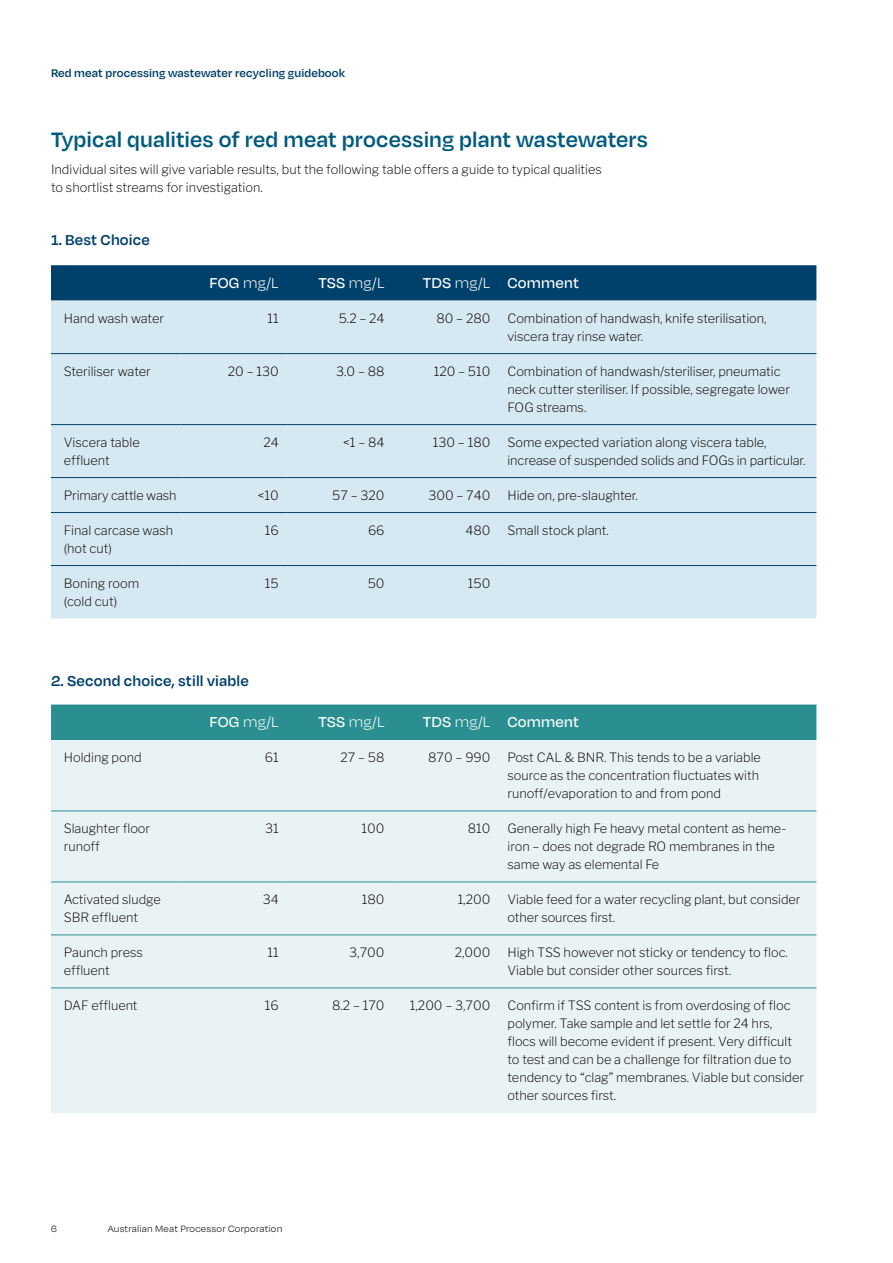
<style>
.page{position:relative;width:893px;height:1263px;background:#fff}
.page>*{position:absolute;margin:0;border:0;box-sizing:border-box;transform-origin:0 0}
.t1{font:600 24px "Degular";letter-spacing:.005em;color:#005b7f}
.t2{font:600 16.5px "Degular";letter-spacing:.01em;color:#00416b}
.t3{font:300 16.5px "Degular";letter-spacing:.01em;color:#fff}
.t4{font:500 16.5px "Degular";letter-spacing:.01em;color:#fff}
.t5{font:200 12.75px/18px "Libre Franklin";color:#000}
.t6{font:600 12.75px "Degular";letter-spacing:.01em;color:#00416b}
.t7{font:300 10.5px "Degular";letter-spacing:.02em;color:#000}
.s1{font-weight:500}
.s2{font-weight:300}
</style>
<div class="page">
<div style="left:51px;top:265px;width:765px;height:36px;background:#00416b"></div>
<div style="left:51px;top:301px;width:765px;height:317px;background:#d6e8f1"></div>
<hr style="left:51px;top:353px;width:130px;height:1px;background:#00416b">
<hr style="left:181px;top:353px;width:106px;height:1px;background:#00416b">
<hr style="left:287px;top:353px;width:106px;height:1px;background:#00416b">
<hr style="left:393px;top:353px;width:106px;height:1px;background:#00416b">
<hr style="left:499px;top:353px;width:317px;height:1px;background:#00416b">
<hr style="left:51px;top:424px;width:130px;height:1px;background:#00416b">
<hr style="left:181px;top:424px;width:106px;height:1px;background:#00416b">
<hr style="left:287px;top:424px;width:106px;height:1px;background:#00416b">
<hr style="left:393px;top:424px;width:106px;height:1px;background:#00416b">
<hr style="left:499px;top:424px;width:317px;height:1px;background:#00416b">
<hr style="left:51px;top:477px;width:130px;height:1px;background:#00416b">
<hr style="left:181px;top:477px;width:106px;height:1px;background:#00416b">
<hr style="left:287px;top:477px;width:106px;height:1px;background:#00416b">
<hr style="left:393px;top:477px;width:106px;height:1px;background:#00416b">
<hr style="left:499px;top:477px;width:317px;height:1px;background:#00416b">
<hr style="left:51px;top:512px;width:130px;height:1px;background:#00416b">
<hr style="left:181px;top:512px;width:106px;height:1px;background:#00416b">
<hr style="left:287px;top:512px;width:106px;height:1px;background:#00416b">
<hr style="left:393px;top:512px;width:106px;height:1px;background:#00416b">
<hr style="left:499px;top:512px;width:317px;height:1px;background:#00416b">
<hr style="left:51px;top:565px;width:130px;height:1px;background:#00416b">
<hr style="left:181px;top:565px;width:106px;height:1px;background:#00416b">
<hr style="left:287px;top:565px;width:106px;height:1px;background:#00416b">
<hr style="left:393px;top:565px;width:106px;height:1px;background:#00416b">
<hr style="left:499px;top:565px;width:317px;height:1px;background:#00416b">
<div style="left:51px;top:704px;width:765px;height:36px;background:#2b8f92"></div>
<div style="left:51px;top:740px;width:765px;height:373px;background:#eaf3f3"></div>
<hr style="left:51px;top:811px;width:130px;height:1px;background:#2b8f92">
<hr style="left:181px;top:811px;width:106px;height:1px;background:#2b8f92">
<hr style="left:287px;top:811px;width:106px;height:1px;background:#2b8f92">
<hr style="left:393px;top:811px;width:106px;height:1px;background:#2b8f92">
<hr style="left:499px;top:811px;width:317px;height:1px;background:#2b8f92">
<hr style="left:51px;top:882px;width:130px;height:1px;background:#2b8f92">
<hr style="left:181px;top:882px;width:106px;height:1px;background:#2b8f92">
<hr style="left:287px;top:882px;width:106px;height:1px;background:#2b8f92">
<hr style="left:393px;top:882px;width:106px;height:1px;background:#2b8f92">
<hr style="left:499px;top:882px;width:317px;height:1px;background:#2b8f92">
<hr style="left:51px;top:935px;width:130px;height:1px;background:#2b8f92">
<hr style="left:181px;top:935px;width:106px;height:1px;background:#2b8f92">
<hr style="left:287px;top:935px;width:106px;height:1px;background:#2b8f92">
<hr style="left:393px;top:935px;width:106px;height:1px;background:#2b8f92">
<hr style="left:499px;top:935px;width:317px;height:1px;background:#2b8f92">
<hr style="left:51px;top:988px;width:130px;height:1px;background:#2b8f92">
<hr style="left:181px;top:988px;width:106px;height:1px;background:#2b8f92">
<hr style="left:287px;top:988px;width:106px;height:1px;background:#2b8f92">
<hr style="left:393px;top:988px;width:106px;height:1px;background:#2b8f92">
<hr style="left:499px;top:988px;width:317px;height:1px;background:#2b8f92">
<p class="t6" style="left:51px;top:65px;width:296px">Red meat processing wastewater recycling guidebook</p>
<h1 class="t1" style="left:51px;top:125px;width:598px">Typical qualities of red meat processing plant wastewaters</h1>
<p class="t5" style="left:51px;top:159px;width:552px">Individual sites will give variable results, but the following table offers a guide to typical qualities to shortlist streams for investigation.</p>
<p class="t2" style="left:51px;top:230px;width:100px">1. Best Choice</p>
<p class="t3" style="left:210px;top:273px;width:71px"><span class="s1">FOG</span> mg/L</p>
<p class="t3" style="left:318px;top:273px;width:68px"><span class="s1">TSS</span> mg/L</p>
<p class="t4" style="left:423px;top:273px;width:157px">TDS <span class="s2">mg/L</span> Comment</p>
<p class="t5" style="left:64px;top:308px;width:102px">Hand wash water</p>
<p class="t5" style="left:267px;top:308px;width:13px">11</p>
<p class="t5" style="left:339px;top:308px;width:47px">5.2 – 24</p>
<p class="t5" style="left:436px;top:308px;width:56px">80 – 280</p>
<p class="t5" style="left:507px;top:308px;width:261px">Combination of handwash, knife sterilisation, viscera tray rinse water.</p>
<p class="t5" style="left:64px;top:361px;width:89px">Steriliser water</p>
<p class="t5" style="left:228px;top:361px;width:52px">20 – 130</p>
<p class="t5" style="left:336px;top:361px;width:50px">3.0 – 88</p>
<p class="t5" style="left:434px;top:361px;width:58px">120 – 510</p>
<p class="t5" style="left:507px;top:361px;width:284px">Combination of handwash/steriliser, pneumatic neck cutter steriliser. If possible, segregate lower<br>FOG streams.</p>
<p class="t5" style="left:64px;top:432px;width:77px">Viscera table effluent</p>
<p class="t5" style="left:263px;top:432px;width:17px">24</p>
<p class="t5" style="left:343px;top:432px;width:43px">&lt;1 – 84</p>
<p class="t5" style="left:433px;top:432px;width:59px">130 – 180</p>
<p class="t5" style="left:507px;top:432px;width:300px">Some expected variation along viscera table, increase of suspended solids and FOGs in particular.</p>
<p class="t5" style="left:64px;top:485px;width:114px">Primary cattle wash</p>
<p class="t5" style="left:258px;top:485px;width:23px">&lt;10</p>
<p class="t5" style="left:332px;top:485px;width:54px">57 – 320</p>
<p class="t5" style="left:428px;top:485px;width:64px">300 – 740</p>
<p class="t5" style="left:507px;top:485px;width:132px">Hide on, pre-slaughter.</p>
<p class="t5" style="left:64px;top:520px;width:111px">Final carcase wash (hot cut)</p>
<p class="t5" style="left:265px;top:520px;width:15px">16</p>
<p class="t5" style="left:368px;top:520px;width:18px">66</p>
<p class="t5" style="left:465px;top:520px;width:27px">480</p>
<p class="t5" style="left:507px;top:520px;width:103px">Small stock plant.</p>
<p class="t5" style="left:64px;top:573px;width:77px">Boning room (cold cut)</p>
<p class="t5" style="left:265px;top:573px;width:15px">15</p>
<p class="t5" style="left:368px;top:573px;width:18px">50</p>
<p class="t5" style="left:468px;top:573px;width:24px">150</p>
<p class="t2" style="left:51px;top:671px;width:199px">2. Second choice, still viable</p>
<p class="t3" style="left:210px;top:712px;width:71px"><span class="s1">FOG</span> mg/L</p>
<p class="t3" style="left:318px;top:712px;width:68px"><span class="s1">TSS</span> mg/L</p>
<p class="t4" style="left:423px;top:712px;width:157px">TDS <span class="s2">mg/L</span> Comment</p>
<p class="t5" style="left:64px;top:747px;width:79px">Holding pond</p>
<p class="t5" style="left:265px;top:747px;width:15px">61</p>
<p class="t5" style="left:341px;top:747px;width:46px">27 – 58</p>
<p class="t5" style="left:428px;top:747px;width:64px">870 – 990</p>
<p class="t5" style="left:507px;top:747px;width:255px">Post CAL &amp; BNR. This tends to be a variable source as the concentration fluctuates with runoff/evaporation to and from pond</p>
<p class="t5" style="left:64px;top:818px;width:88px">Slaughter floor runoff</p>
<p class="t5" style="left:265px;top:818px;width:15px">31</p>
<p class="t5" style="left:362px;top:818px;width:24px">100</p>
<p class="t5" style="left:468px;top:818px;width:24px">810</p>
<p class="t5" style="left:507px;top:818px;width:280px">Generally high Fe heavy metal content as heme&shy;iron – does not degrade RO membranes in the same way as elemental Fe</p>
<p class="t5" style="left:64px;top:889px;width:99px">Activated sludge<br>SBR effluent</p>
<p class="t5" style="left:263px;top:889px;width:18px">34</p>
<p class="t5" style="left:362px;top:889px;width:24px">180</p>
<p class="t5" style="left:458px;top:889px;width:34px">1,200</p>
<p class="t5" style="left:507px;top:889px;width:294px">Viable feed for a water recycling plant, but consider other sources first.</p>
<p class="t5" style="left:64px;top:942px;width:81px">Paunch press effluent</p>
<p class="t5" style="left:267px;top:942px;width:13px">11</p>
<p class="t5" style="left:349px;top:942px;width:37px">3,700</p>
<p class="t5" style="left:455px;top:942px;width:37px">2,000</p>
<p class="t5" style="left:507px;top:942px;width:282px">High TSS however not sticky or tendency to floc.<br>Viable but consider other sources first.</p>
<p class="t5" style="left:64px;top:995px;width:75px">DAF effluent</p>
<p class="t5" style="left:265px;top:995px;width:15px">16</p>
<p class="t5" style="left:332px;top:995px;width:54px">8.2 – 170</p>
<p class="t5" style="left:410px;top:995px;width:82px">1,200 – 3,700</p>
<p class="t5" style="left:507px;top:995px;width:298px">Confirm if TSS content is from overdosing of floc polymer. Take sample and let settle for 24 hrs,<br>flocs will become evident if present. Very difficult to test and can be a challenge for filtration due to tendency to “clag” membranes. Viable but consider other sources first.</p>
<p class="t7" style="left:51px;top:1223px;width:7px">6</p>
<p class="t7" style="left:108px;top:1223px;width:176px">Australian Meat Processor Corporation</p>
</div>
